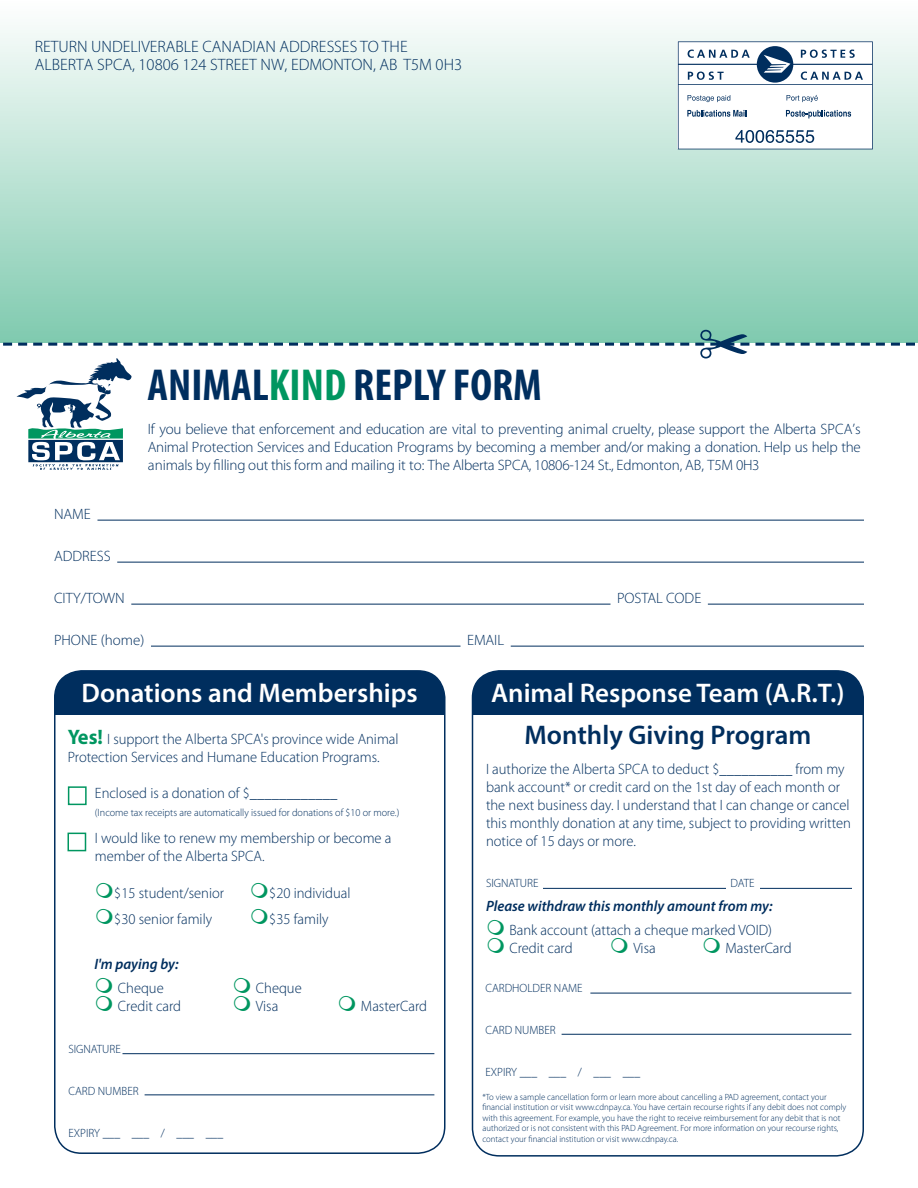
<style>
.page{position:relative;width:918px;height:1188px;background:#fff}
.page>*{position:absolute;margin:0;border:0;box-sizing:border-box;transform-origin:0 0}
.t1{font:700 condensed 45px "Myriad Pro";color:#002e5e}
.t2{font:600 27px "Myriad Pro";color:#fff}
.t3{font:600 27px "Myriad Pro";color:#002e5e}
.t4{font:300 16.5px/18px "Myriad Pro";color:#002e5e}
.t5{font:300 15px/18px "Myriad Pro";color:#002e5e}
.t6{font:italic 600 15px "Myriad Pro";color:#002e5e}
.t7{font:300 12px "Myriad Pro";color:#002e5e}
.t8{font:300 10.5px "Myriad Pro";color:#002e5e}
.t9{font:300 9px/10.5px "Myriad Pro";color:#002e5e}
.s1{color:#009660}
.s2{font-weight:700;font-size:21px;color:#009660}
</style>
<div class="page">
<div style="left:0;top:0;width:918px;height:343px;background:linear-gradient(to bottom,#fffefe,#7fcaaf)"></div>
<div style="left:472px;top:671px;width:391px;height:43px;background:#002e5e"></div>
<div style="left:472px;top:670px;width:392px;height:487px;border:2px solid #002e5e;border-radius:27px"></div>
<div style="left:55px;top:671px;width:390px;height:43px;background:#002e5e"></div>
<div style="left:54px;top:670px;width:392px;height:484px;border:2px solid #002e5e;border-radius:27px"></div>
<hr style="left:97px;top:520px;width:767px;height:1px;background:#002e5e">
<hr style="left:117px;top:562px;width:747px;height:1px;background:#002e5e">
<hr style="left:131px;top:604px;width:480px;height:1px;background:#002e5e">
<hr style="left:708px;top:604px;width:156px;height:1px;background:#002e5e">
<hr style="left:151px;top:646px;width:310px;height:1px;background:#002e5e">
<hr style="left:511px;top:646px;width:353px;height:1px;background:#002e5e">
<div style="left:68px;top:786px;width:19px;height:19px;border:2px solid #009660"></div>
<hr style="left:543px;top:888px;width:183px;height:1px;background:#002e5e">
<hr style="left:760px;top:888px;width:92px;height:1px;background:#002e5e">
<hr style="left:590px;top:993px;width:261px;height:1px;background:#002e5e">
<hr style="left:562px;top:1034px;width:289px;height:1px;background:#002e5e">
<div style="left:68px;top:833px;width:18px;height:18px;border:2px solid #009660"></div>
<hr style="left:122px;top:1053px;width:312px;height:1px;background:#002e5e">
<hr style="left:145px;top:1094px;width:289px;height:1px;background:#002e5e">
<svg style="left:678px;top:41px;width:195px;height:108px"></svg>
<svg style="left:0;top:330px;width:918px;height:140px"></svg>
<p class="t4" style="left:35px;top:37px;width:429px">RETURN UNDELIVERABLE CANADIAN ADDRESSES TO THE<br>ALBERTA SPCA, 10806 124 STREET NW, EDMONTON, AB T5M 0H3</p>
<h1 class="t1" style="left:148px;top:357px;width:396px">ANIMAL<span class="s1">KIND</span> REPLY FORM</h1>
<p class="t5" style="left:148px;top:420px;width:714px;text-align:justify">If you believe that enforcement and education are vital to preventing animal cruelty, please support the Alberta SPCA’s Animal Protection Services and Education Programs by becoming a member and/or making a donation. Help us help the animals by filling out this form and mailing it to: The Alberta SPCA, 10806-124 St., Edmonton, AB, T5M 0H3</p>
<p class="t5" style="left:54px;top:505px;width:38px">NAME</p>
<p class="t5" style="left:54px;top:547px;width:58px">ADDRESS</p>
<p class="t5" style="left:54px;top:589px;width:72px">CITY/TOWN</p>
<p class="t5" style="left:617px;top:589px;width:86px">POSTAL CODE</p>
<p class="t5" style="left:54px;top:631px;width:92px">PHONE (home)</p>
<p class="t5" style="left:467px;top:631px;width:39px">EMAIL</p>
<h2 class="t2" style="left:82px;top:676px;width:338px">Donations and Memberships</h2>
<h2 class="t2" style="left:491px;top:676px;width:355px">Animal Response Team (A.R.T.)</h2>
<h2 class="t3" style="left:525px;top:718px;width:288px">Monthly Giving Program</h2>
<p class="t5" style="left:68px;top:730px;width:332px"><span class="s2">Yes!</span> I support the Alberta SPCA's province wide Animal<br>Protection Services and Humane Education Programs.</p>
<p class="t5" style="left:95px;top:784px;width:244px">Enclosed is a donation of $____________</p>
<p class="t8" style="left:95px;top:806px;width:306px">(Income tax receipts are automatically issued for donations of $10 or more.)</p>
<p class="t5" style="left:95px;top:829px;width:298px">I would like to renew my membership or become a member of the Alberta SPCA.</p>
<p class="t5" style="left:114px;top:884px;width:111px">$15 student/senior</p>
<p class="t5" style="left:269px;top:884px;width:83px">$20 individual</p>
<p class="t5" style="left:114px;top:910px;width:99px">$30 senior family</p>
<p class="t5" style="left:269px;top:910px;width:61px">$35 family</p>
<p class="t5" style="left:486px;top:760px;width:367px">I authorize the Alberta SPCA to deduct $__________ from my bank account* or credit card on the 1st day of each month or the next business day. I understand that I can change or cancel this monthly donation at any time, subject to providing written notice of 15 days or more.</p>
<p class="t7" style="left:486px;top:876px;width:54px">SIGNATURE</p>
<p class="t7" style="left:730px;top:876px;width:26px">DATE</p>
<p class="t6" style="left:486px;top:896px;width:288px">Please withdraw this monthly amount from my:</p>
<p class="t5" style="left:509px;top:921px;width:264px">Bank account (attach a cheque marked VOID)<br>Credit card</p>
<p class="t5" style="left:633px;top:939px;width:24px">Visa</p>
<p class="t5" style="left:725px;top:939px;width:68px">MasterCard</p>
<p class="t6" style="left:94px;top:955px;width:86px">I'm paying by:</p>
<p class="t5" style="left:118px;top:979px;width:47px">Cheque</p>
<p class="t5" style="left:256px;top:979px;width:47px">Cheque</p>
<p class="t5" style="left:118px;top:997px;width:65px">Credit card</p>
<p class="t5" style="left:256px;top:997px;width:24px">Visa</p>
<p class="t5" style="left:361px;top:997px;width:68px">MasterCard</p>
<p class="t7" style="left:68px;top:1042px;width:54px">SIGNATURE</p>
<p class="t7" style="left:68px;top:1084px;width:72px">CARD NUMBER</p>
<p class="t7" style="left:68px;top:1126px;width:156px">EXPIRY ___ ___ / ___ ___</p>
<p class="t7" style="left:485px;top:981px;width:99px">CARDHOLDER NAME</p>
<p class="t7" style="left:485px;top:1023px;width:72px">CARD NUMBER</p>
<p class="t7" style="left:485px;top:1065px;width:156px">EXPIRY ___ ___ / ___ ___</p>
<p class="t9" style="left:482px;top:1091px;width:366px">*To view a sample cancellation form or learn more about cancelling a PAD agreement, contact your financial institution or visit www.cdnpay.ca. You have certain recourse rights if any debit does not comply with this agreement. For example, you have the right to receive reimbursement for any debit that is not authorized or is not consistent with this PAD Agreement. For more information on your recourse rights, contact your financial institution or visit www.cdnpay.ca.</p>
</div>
